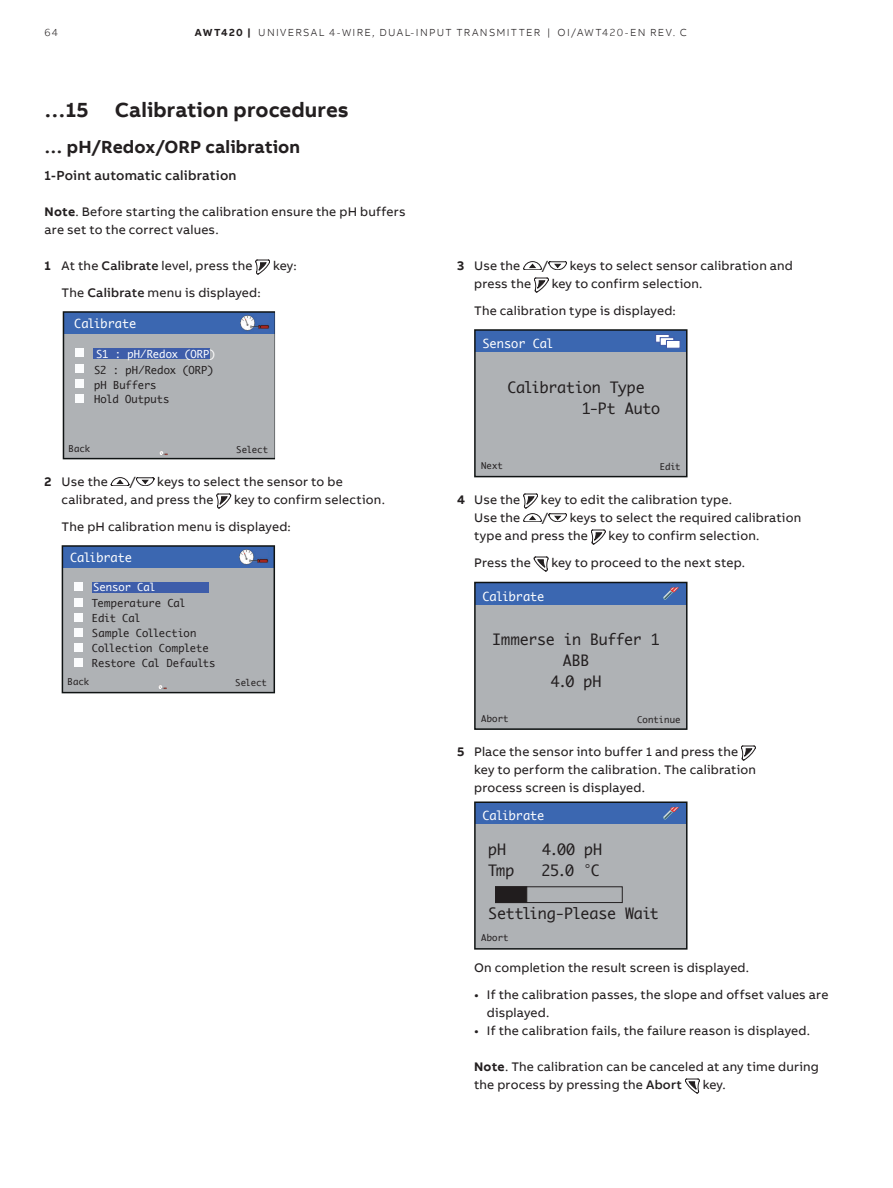
<style>
.page{position:relative;width:893px;height:1188px;background:#fff}
.page>*{position:absolute;margin:0;border:0;box-sizing:border-box;transform-origin:0 0}
.Sect_Level_1_Contin{font:700 21px "AB Bvoice";letter-spacing:.005em;color:#231f20}
.Sect_Level_2_12p{font:700 18px "AB Bvoice";letter-spacing:.005em;color:#231f20}
.Monaco_Text_10pt_Bla{font:15px "Monaco";letter-spacing:-.02em;color:#231f20}
.Sect_Level_3_9pt{font:500 13.5px "AB Bvoice";letter-spacing:.015em;color:#231f20}
.Body_Text_8_5pt_12pt{font:12.75px/18px "AB Bvoice";letter-spacing:.015em;color:#231f20}
.Numbered_Listing_no{font:12.75px/18px "AB Bvoice";letter-spacing:.015em;color:#231f20}
.Monaco_Text_White_8p{font:12px "Monaco";letter-spacing:-.015em;color:#fff}
.Monaco_Text_Black_Ce{font:10.5px "Monaco";letter-spacing:-.005em;color:#231f20}
.t1{font:300 10.5px "AB Bvoice";letter-spacing:.12em;color:#231f20}
.Monaco_Text_White_Ce{font:10.5px "Monaco";letter-spacing:.005em;color:#fff}
.Monaco_Text_Black_Le{font:9px "Monaco";letter-spacing:.005em;color:#231f20}
.s1{font-weight:700}
.s2{font-weight:500}
</style>
<div class="page">
<svg style="left:256px;top:260px;width:14px;height:14px"></svg>
<svg style="left:111px;top:477px;width:18px;height:9px"></svg>
<svg style="left:136px;top:478px;width:18px;height:8px"></svg>
<svg style="left:217px;top:494px;width:14px;height:14px"></svg>
<svg style="left:523px;top:261px;width:19px;height:9px"></svg>
<svg style="left:549px;top:262px;width:18px;height:8px"></svg>
<svg style="left:534px;top:278px;width:15px;height:14px"></svg>
<svg style="left:523px;top:494px;width:19px;height:28px"></svg>
<svg style="left:549px;top:514px;width:18px;height:8px"></svg>
<svg style="left:591px;top:530px;width:14px;height:14px"></svg>
<svg style="left:534px;top:557px;width:14px;height:14px"></svg>
<svg style="left:741px;top:746px;width:15px;height:14px"></svg>
<svg style="left:685px;top:1079px;width:15px;height:14px"></svg>
<svg style="left:63px;top:311px;width:212px;height:148px;background:#96a0b0"></svg>
<div style="left:76px;top:349px;width:8px;height:8px;background:#fbfcfd"></div>
<div style="left:76px;top:364px;width:8px;height:8px;background:#fbfcfd"></div>
<div style="left:76px;top:379px;width:8px;height:9px;background:#fbfcfd"></div>
<div style="left:76px;top:394px;width:8px;height:9px;background:#fbfcfd"></div>
<svg style="left:62px;top:545px;width:213px;height:148px;background:#969faf"></svg>
<div style="left:75px;top:583px;width:8px;height:8px;background:#fbfcfd"></div>
<div style="left:75px;top:598px;width:8px;height:8px;background:#fbfcfd"></div>
<div style="left:75px;top:613px;width:8px;height:9px;background:#fbfcfd"></div>
<div style="left:75px;top:628px;width:8px;height:9px;background:#fbfcfd"></div>
<div style="left:75px;top:643px;width:8px;height:9px;background:#fbfcfd"></div>
<div style="left:75px;top:659px;width:8px;height:8px;background:#fbfcfd"></div>
<div style="left:475px;top:330px;width:212px;height:22px;background:#3b67b1"></div>
<div style="left:475px;top:352px;width:212px;height:125px;background:#afb2b5"></div>
<div style="left:474px;top:329px;width:213px;height:148px;border:2px solid #0f1313"></div>
<svg style="left:655px;top:334px;width:14px;height:8px"></svg>
<div style="left:660px;top:338px;width:14px;height:7px;background:#fff;border:1px solid #3d57a5"></div>
<div style="left:666px;top:340px;width:14px;height:8px;background:#fff;border:1px solid #3d57a5"></div>
<div style="left:475px;top:583px;width:212px;height:22px;background:#3b67b1"></div>
<div style="left:475px;top:605px;width:212px;height:124px;background:#afb2b5"></div>
<div style="left:474px;top:582px;width:213px;height:148px;border:2px solid #0f1313"></div>
<svg style="left:663px;top:587px;width:16px;height:13px"></svg>
<div style="left:475px;top:803px;width:212px;height:21px;background:#3b67b1"></div>
<div style="left:475px;top:824px;width:212px;height:125px;background:#afb2b5"></div>
<div style="left:474px;top:801px;width:213px;height:149px;border:2px solid #0f1313"></div>
<svg style="left:663px;top:807px;width:16px;height:13px"></svg>
<div style="left:495px;top:887px;width:127px;height:16px;border:1px solid #231f20"></div>
<div style="left:495px;top:887px;width:32px;height:16px;background:#211d1e"></div>
<p class="t1" style="left:45px;top:26px;width:15px">64</p>
<p class="t1" style="left:195px;top:26px;width:494px"><span class="s1">AWT420 |</span> UNIVERSAL 4-WIRE, DUAL-INPUT TRANSMITTER | OI/AWT420-EN REV. C</p>
<p class="Sect_Level_1_Contin" style="left:45px;top:97px;width:306px">…15 Calibration procedures</p>
<p class="Sect_Level_2_12p" style="left:45px;top:135px;width:257px">… pH/Redox/ORP calibration</p>
<p class="Sect_Level_3_9pt" style="left:45px;top:167px;width:193px">1-Point automatic calibration</p>
<p class="Body_Text_8_5pt_12pt" style="left:45px;top:203px;width:362px"><span class="s1">Note</span>. Before starting the calibration ensure the pH buffers are set to the correct values.</p>
<p class="Body_Text_8_5pt_12pt" style="left:45px;top:257px;width:209px"><span class="s1">1</span> At the <span class="s2">Calibrate</span> level, press the</p>
<p class="Body_Text_8_5pt_12pt" style="left:273px;top:257px;width:25px">key:</p>
<p class="Numbered_Listing_no" style="left:62px;top:284px;width:201px">The <span class="s2">Calibrate</span> menu is displayed:</p>
<p class="Monaco_Text_White_8p" style="left:74px;top:316px;width:63px">Calibrate</p>
<p class="Monaco_Text_White_Ce" style="left:96px;top:347px;width:121px">S1 : pH/Redox (ORP)</p>
<p class="Monaco_Text_Black_Ce" style="left:94px;top:364px;width:121px">S2 : pH/Redox (ORP)</p>
<p class="Monaco_Text_Black_Ce" style="left:94px;top:378px;width:64px">pH Buffers</p>
<p class="Monaco_Text_Black_Ce" style="left:94px;top:392px;width:77px">Hold Outputs</p>
<p class="Monaco_Text_Black_Le" style="left:69px;top:443px;width:23px">Back</p>
<p class="Monaco_Text_Black_Le" style="left:236px;top:444px;width:33px">Select</p>
<p class="Body_Text_8_5pt_12pt" style="left:45px;top:473px;width:65px"><span class="s1">2</span> Use the</p>
<p class="Body_Text_8_5pt_12pt" style="left:129px;top:473px;width:8px">/</p>
<p class="Body_Text_8_5pt_12pt" style="left:62px;top:473px;width:283px;text-indent:96px">keys to select the sensor to be calibrated, and press the</p>
<p class="Body_Text_8_5pt_12pt" style="left:234px;top:491px;width:152px">key to confirm selection.</p>
<p class="Numbered_Listing_no" style="left:62px;top:518px;width:231px">The pH calibration menu is displayed:</p>
<p class="Monaco_Text_White_8p" style="left:70px;top:550px;width:63px">Calibrate</p>
<p class="Monaco_Text_White_Ce" style="left:93px;top:581px;width:64px">Sensor Cal</p>
<p class="Monaco_Text_Black_Ce" style="left:92px;top:597px;width:95px">Temperature Cal</p>
<p class="Monaco_Text_Black_Ce" style="left:92px;top:612px;width:50px">Edit Cal</p>
<p class="Monaco_Text_Black_Ce" style="left:92px;top:627px;width:106px">Sample Collection</p>
<p class="Monaco_Text_Black_Ce" style="left:92px;top:642px;width:118px">Collection Complete</p>
<p class="Monaco_Text_Black_Ce" style="left:92px;top:657px;width:125px">Restore Cal Defaults</p>
<p class="Monaco_Text_Black_Le" style="left:68px;top:676px;width:23px">Back</p>
<p class="Monaco_Text_Black_Le" style="left:235px;top:677px;width:33px">Select</p>
<p class="Body_Text_8_5pt_12pt" style="left:457px;top:257px;width:65px"><span class="s1">3</span> Use the</p>
<p class="Body_Text_8_5pt_12pt" style="left:542px;top:257px;width:8px">/</p>
<p class="Body_Text_8_5pt_12pt" style="left:570px;top:257px;width:225px">keys to select sensor calibration and</p>
<p class="Body_Text_8_5pt_12pt" style="left:474px;top:275px;width:59px">press the</p>
<p class="Body_Text_8_5pt_12pt" style="left:552px;top:275px;width:152px">key to confirm selection.</p>
<p class="Numbered_Listing_no" style="left:474px;top:302px;width:203px">The calibration type is displayed:</p>
<p class="Monaco_Text_White_8p" style="left:482px;top:336px;width:73px">Sensor Cal</p>
<p class="Monaco_Text_10pt_Bla" style="left:507px;top:378px;width:139px">Calibration Type</p>
<p class="Monaco_Text_10pt_Bla" style="left:582px;top:399px;width:80px">1-Pt Auto</p>
<p class="Monaco_Text_Black_Le" style="left:481px;top:460px;width:23px">Next</p>
<p class="Monaco_Text_Black_Le" style="left:660px;top:461px;width:22px">Edit</p>
<p class="Body_Text_8_5pt_12pt" style="left:457px;top:491px;width:65px"><span class="s1">4</span> Use the</p>
<p class="Body_Text_8_5pt_12pt" style="left:541px;top:491px;width:193px">key to edit the calibration type.</p>
<p class="Body_Text_8_5pt_12pt" style="left:474px;top:509px;width:48px">Use the</p>
<p class="Body_Text_8_5pt_12pt" style="left:542px;top:509px;width:8px">/</p>
<p class="Body_Text_8_5pt_12pt" style="left:474px;top:509px;width:329px;text-indent:96px">keys to select the required calibration type and press the</p>
<p class="Body_Text_8_5pt_12pt" style="left:609px;top:527px;width:152px">key to confirm selection.</p>
<p class="Numbered_Listing_no" style="left:474px;top:554px;width:58px">Press the</p>
<p class="Numbered_Listing_no" style="left:551px;top:554px;width:195px">key to proceed to the next step.</p>
<p class="Monaco_Text_White_8p" style="left:482px;top:589px;width:63px">Calibrate</p>
<p class="Monaco_Text_10pt_Bla" style="left:492px;top:630px;width:169px">Immerse in Buffer 1</p>
<p class="Monaco_Text_10pt_Bla" style="left:563px;top:651px;width:28px">ABB</p>
<p class="Monaco_Text_10pt_Bla" style="left:551px;top:672px;width:52px">4.0 pH</p>
<p class="Monaco_Text_Black_Le" style="left:481px;top:713px;width:29px">Abort</p>
<p class="Monaco_Text_Black_Le" style="left:637px;top:714px;width:45px">Continue</p>
<p class="Body_Text_8_5pt_12pt" style="left:474px;top:743px;width:283px;text-indent:-17px"><span class="s1">5</span> Place the sensor into buffer 1 and press the key to perform the calibration. The calibration process screen is displayed.</p>
<p class="Monaco_Text_White_8p" style="left:482px;top:808px;width:63px">Calibrate</p>
<p class="Monaco_Text_10pt_Bla" style="left:488px;top:840px;width:19px">pH</p>
<p class="Monaco_Text_10pt_Bla" style="left:542px;top:840px;width:61px">4.00 pH</p>
<p class="Monaco_Text_10pt_Bla" style="left:488px;top:861px;width:28px">Tmp</p>
<p class="Monaco_Text_10pt_Bla" style="left:542px;top:861px;width:60px">25.0 °C</p>
<p class="Monaco_Text_10pt_Bla" style="left:488px;top:904px;width:172px">Settling-Please Wait</p>
<p class="Monaco_Text_Black_Le" style="left:481px;top:932px;width:29px">Abort</p>
<p class="Body_Text_8_5pt_12pt" style="left:474px;top:959px;width:277px">On completion the result screen is displayed.</p>
<p class="Body_Text_8_5pt_12pt" style="left:487px;top:986px;width:343px;text-indent:-13px">• If the calibration passes, the slope and offset values are displayed.</p>
<p class="Body_Text_8_5pt_12pt" style="left:474px;top:1022px;width:337px">• If the calibration fails, the failure reason is displayed.</p>
<p class="Numbered_Listing_no" style="left:474px;top:1058px;width:346px"><span class="s1">Note</span>. The calibration can be canceled at any time during the process by pressing the <span class="s2">Abort</span></p>
<p class="Numbered_Listing_no" style="left:703px;top:1076px;width:25px">key.</p>
</div>
